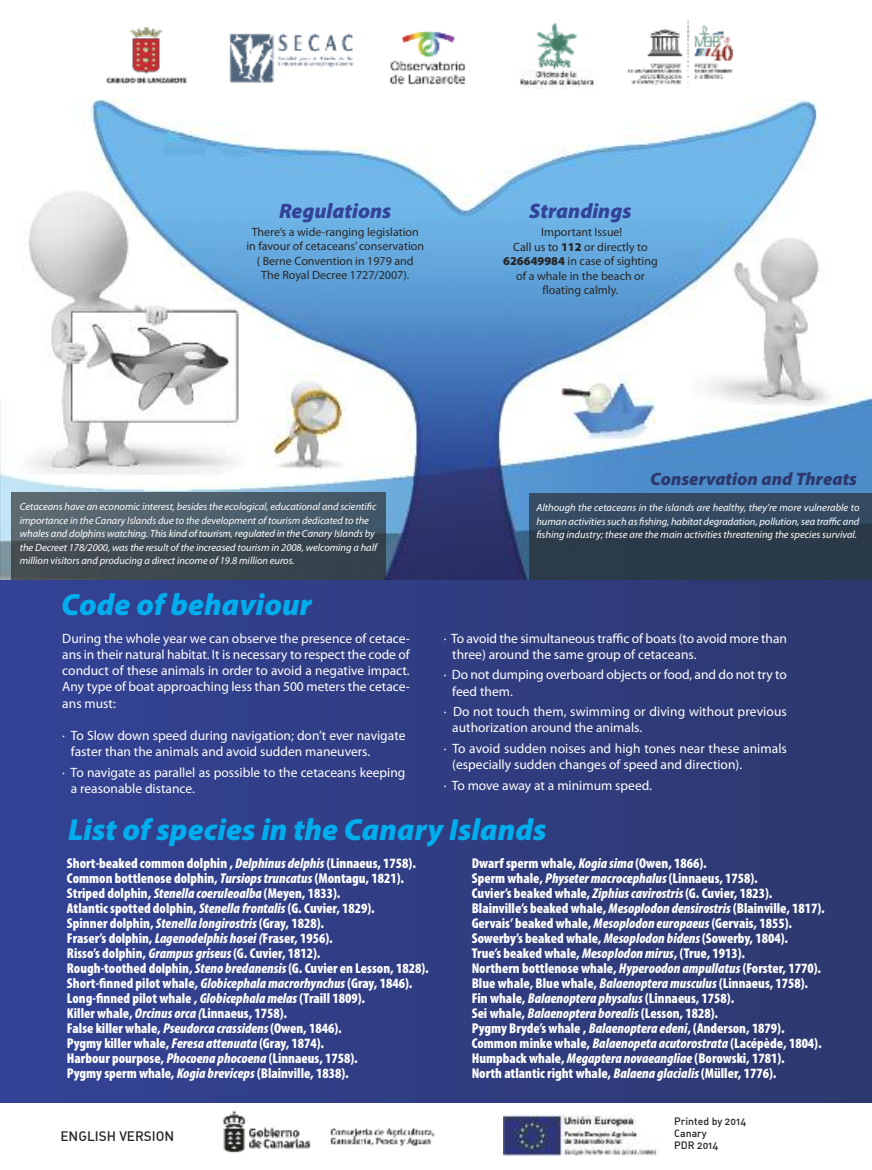
<style>
.page{position:relative;width:872px;height:1170px;background:#fff}
.page>*{position:absolute;margin:0;border:0;box-sizing:border-box;transform-origin:0 0}
.t1{font:italic 900 30.75px "Myriad Pro";color:#00aded}
.t2{font:italic 900 21px "Myriad Pro";color:#334397}
.t3{font:italic 900 18px "Myriad Pro";color:#2d386d}
.t4{font:900 condensed 14.25px/15px "Myriad Pro";color:#fff}
.t5{font:13.5px/16.2px "Myriad Pro";color:#fff}
.t6{font:500 13.5px "DIN Alternate";color:#272627}
.t7{font:12px/14.4px "Myriad Pro";color:#272627;text-align:center}
.t8{font:italic 10.5px/13.5px "Myriad Pro";letter-spacing:-.005em;color:#fff}
.t9{font:500 10.5px/12px "DIN Alternate";color:#272627}
.s1{font-weight:900}
.s2{font-style:italic}
</style>
<div class="page">
<div style="left:0;top:100px;width:872px;height:1069px;background:linear-gradient(to right,#334296,#2d386e)"></div>
<img style="left:0;top:100px;width:872px;height:479px">
<img style="left:105px;top:27px;width:82px;height:57px">
<img style="left:229px;top:33px;width:125px;height:50px">
<img style="left:389px;top:31px;width:77px;height:54px">
<img style="left:626px;top:21px;width:108px;height:64px">
<img style="left:10px;top:187px;width:238px;height:288px">
<img style="left:12px;top:492px;width:373px;height:88px">
<img style="left:529px;top:493px;width:343px;height:87px">
<div style="left:548px;top:370px;width:111px;height:68px;background:#fff"></div>
<img style="left:561px;top:373px;width:93px;height:65px">
<svg style="left:668px;top:235px;width:5px;height:173px"></svg>
<img style="left:673px;top:235px;width:164px;height:173px">
<img style="left:263px;top:372px;width:86px;height:105px">
<img style="left:537px;top:23px;width:41px;height:46px">
<img style="left:520px;top:70px;width:74px;height:19px">
<div style="left:0;top:1103px;width:872px;height:66px;background:#fff"></div>
<img style="left:503px;top:1115px;width:154px;height:40px">
<img style="left:223px;top:1110px;width:212px;height:43px">
<h2 class="t2" style="left:279px;top:202px;width:114px">Regulations</h2>
<p class="t7" style="left:246px;top:226px;width:179px">There’s a wide-ranging legislation in favour of cetaceans’ conservation ( Berne Convention in 1979 and The Royal Decree 1727/2007).</p>
<h2 class="t2" style="left:529px;top:203px;width:104px">Strandings</h2>
<p class="t7" style="left:503px;top:226px;width:156px">Important Issue!<br>Call us to <span class="s1">112</span> or directly to<br><span class="s1">626649984</span> in case of sighting of a whale in the beach or floating calmly.</p>
<p class="t3" style="left:650px;top:472px;width:209px">Conservation and Threats</p>
<p class="t8" style="left:20px;top:501px;width:359px">Cetaceans have an economic interest, besides the ecological, educational and scientific importance in the Canary Islands due to the development of tourism dedicated to the whales and dolphins watching. This kind of tourism, regulated in the Canary Islands by the Decreet 178/2000, was the result of the increased tourism in 2008, welcoming a half million visitors and producing a direct income of 19.8 million euros.</p>
<p class="t8" style="left:536px;top:502px;width:324px;text-align:justify">Although the cetaceans in the islands are healthy, they’re more vulnerable to human activitiessuch as fishing, habitat degradation, pollution,sea traffic and fishing industry; these are the main activities threatening the species survival.</p>
<h1 class="t1" style="left:61px;top:593px;width:252px">Code of behaviour</h1>
<p class="t5" style="left:62px;top:631px;width:349px;text-align:justify">During the whole year we can observe the presence of cetace&shy;ans in their natural habitat. It is necessary to respect the code of conduct of these animals in order to avoid a negative impact.<br>Any type of boat approaching less than 500 meters the cetace&shy;ans must:</p>
<p class="t5" style="left:71px;top:728px;width:336px;text-indent:-9px">· To Slow down speed during navigation; don’t ever navigate faster than the animals and avoid sudden maneuvers.</p>
<p class="t5" style="left:71px;top:765px;width:336px;text-indent:-9px">· To navigate as parallel as possible to the cetaceans keeping a reasonable distance.</p>
<p class="t5" style="left:452px;top:631px;width:336px;text-indent:-9px">· To avoid the simultaneous traffic of boats (to avoid more than three) around the same group of cetaceans.</p>
<p class="t5" style="left:452px;top:668px;width:336px;text-indent:-9px">· Do not dumping overboard objects or food, and do not try to feed them.</p>
<p class="t5" style="left:452px;top:704px;width:336px;text-indent:-9px">· Do not touch them, swimming or diving without previous authorization around the animals.</p>
<p class="t5" style="left:452px;top:741px;width:336px;text-indent:-9px">· To avoid sudden noises and high tones near these animals (especially sudden changes of speed and direction).</p>
<p class="t5" style="left:444px;top:777px;width:210px">· To move away at a minimum speed.</p>
<h1 class="t1" style="left:68px;top:818px;width:480px">List of species in the Canary Islands</h1>
<p class="t4" style="left:67px;top:856px;width:363px">Short-beaked common dolphin , <span class="s2">Delphinus delphis</span> (Linnaeus, 1758).<br>Common bottlenose dolphin, <span class="s2">Tursiopstruncatus</span> (Montagu, 1821).<br>Striped dolphin, <span class="s2">Stenella coeruleoalba</span> (Meyen, 1833).<br>Atlantic spotted dolphin, <span class="s2">Stenella frontalis</span> (G. Cuvier, 1829).<br>Spinner dolphin, <span class="s2">Stenella longirostris</span> (Gray, 1828).<br>Fraser’s dolphin, <span class="s2">Lagenodelphis hosei (</span>Fraser, 1956).<br>Risso’s dolphin, <span class="s2">Grampus griseus</span>(G. Cuvier, 1812).<br>Rough-toothed dolphin, <span class="s2">Steno bredanensis</span>(G. Cuvier en Lesson, 1828).<br>Short-finned pilot whale, <span class="s2">Globicephalamacrorhynchus</span> (Gray, 1846).<br>Long-finned pilot whale , <span class="s2">Globicephalamelas</span> (Traill 1809).<br>Killer whale, <span class="s2">Orcinus orca (</span>Linnaeus, 1758).<br>False killer whale, <span class="s2">Pseudorca crassidens</span>(Owen, 1846).<br>Pygmy killer whale, <span class="s2">Feresa attenuata</span> (Gray, 1874).<br>Harbour pourpose, <span class="s2">Phocoena phocoena</span> (Linnaeus, 1758).<br>Pygmy sperm whale, <span class="s2">Kogia breviceps</span> (Blainville, 1838).</p>
<p class="t4" style="left:472px;top:856px;width:354px">Dwarf sperm whale, <span class="s2">Kogia sima</span> (Owen, 1866).<br>Sperm whale, <span class="s2">Physetermacrocephalus</span>(Linnaeus, 1758).<br>Cuvier’s beaked whale, <span class="s2">Ziphiuscavirostris</span>(G. Cuvier, 1823).<br>Blainville’s beaked whale, <span class="s2">Mesoplodon densirostris</span> (Blainville, 1817).<br>Gervais’ beaked whale, <span class="s2">Mesoplodon europaeus</span> (Gervais, 1855).<br>Sowerby’s beaked whale, <span class="s2">Mesoplodon bidens</span>(Sowerby, 1804).<br>True’s beaked whale, <span class="s2">Mesoplodonmirus</span>, (True, 1913).<br>Northern bottlenose whale, <span class="s2">Hyperoodon ampullatus</span> (Forster, 1770).<br>Blue whale, Blue whale, <span class="s2">Balaenopteramusculus</span> (Linnaeus, 1758).<br>Fin whale, <span class="s2">Balaenoptera physalus</span> (Linnaeus, 1758).<br>Sei whale, <span class="s2">Balaenoptera borealis</span>(Lesson, 1828).<br>Pygmy Bryde’s whale , <span class="s2">Balaenoptera edeni</span>, (Anderson, 1879).<br>Common minke whale, <span class="s2">Balaenopeta acutorostrata</span> (Lacépède, 1804).<br>Humpback whale, <span class="s2">Megaptera novaeangliae</span> (Borowski, 1781).<br>North atlantic right whale, <span class="s2">Balaena glacialis</span>(Müller, 1776).</p>
<p class="t6" style="left:60px;top:1131px;width:115px">ENGLISH VERSION</p>
<p class="t9" style="left:674px;top:1116px;width:74px">PRINTED BY 2014<br>CANARY<br>PDR 2014</p>
</div>
